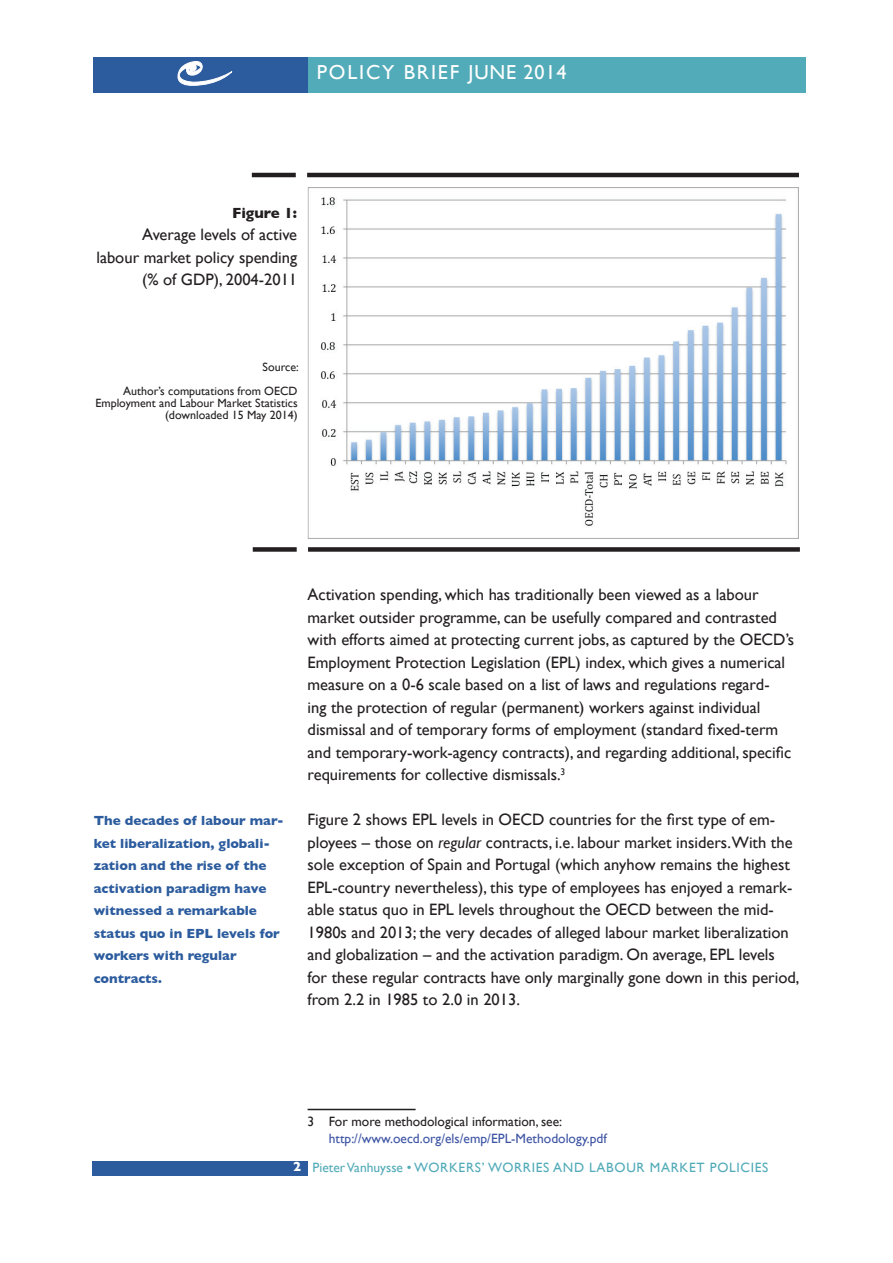
<style>
.page{position:relative;width:893px;height:1263px;background:#fff}
.page>*{position:absolute;margin:0;border:0;box-sizing:border-box;transform-origin:0 0}
.t1{font:20.25px "Gill Sans";letter-spacing:.09em;color:#fff}
.t2{font:16.5px/22.5px "Gill Sans";color:#231f20}
.t3{font:700 15px "Gill Sans";color:#231f20}
.t4{font:700 13.5px/22.5px "Gill Sans";color:#2c5c9e}
.t5{font:13.5px "Gill Sans";letter-spacing:.05em;color:#52abb8}
.t6{font:13.5px "Gill Sans";color:#3d54a4}
.t7{font:13.5px "Gill Sans";color:#231f20}
.t8{font:700 13.5px "Gill Sans";color:#fff}
.t9{font:12px/24px "Gill Sans";color:#231f20;text-align:right}
.s1{font-style:italic}
</style>
<div class="page">
<div style="left:308px;top:57px;width:498px;height:35px;background:#52abb8"></div>
<div style="left:94px;top:57px;width:214px;height:35px;background:#2c5c9e"></div>
<svg style="left:178px;top:61px;width:54px;height:25px"></svg>
<div style="left:92px;top:1161px;width:216px;height:14px;background:#2c5c9e"></div>
<hr style="left:308px;top:1109px;width:108px;height:1px;background:#231f20">
<hr style="left:252px;top:173px;width:44px;height:4px;background:#231f20">
<hr style="left:307px;top:173px;width:492px;height:4px;background:#231f20">
<div style="left:253px;top:547px;width:44px;height:5px;background:#231f20"></div>
<div style="left:308px;top:547px;width:492px;height:5px;background:#231f20"></div>
<img style="left:308px;top:188px;width:490px;height:350px">
<p class="t1" style="left:317px;top:60px;width:251px">Policy Brief june 2014</p>
<p class="t3" style="left:232px;top:204px;width:67px">Figure 1:</p>
<p class="t2" style="left:96px;top:223px;width:202px;text-align:right">Average levels of active labour market policy spending (% of GDP), 2004-2011</p>
<p class="t9" style="left:123px;top:354px;width:177px">Source:<br>Author’s computations from OECD</p>
<p class="t9" style="left:95px;top:396px;width:204px;line-height:12px">Employment and Labour Market Statistics (downloaded 15 May 2014)</p>
<p class="t4" style="left:94px;top:809px;width:191px">The decades of labour mar&shy;ket liberalization, globali&shy;zation and the rise of the activation paradigm have witnessed a remarkable status quo in EPL levels for workers with regular contracts.</p>
<p class="t2" style="left:308px;top:583px;width:488px">Activation spending, which has traditionally been viewed as a labour market outsider programme, can be usefully compared and contrasted with efforts aimed at protecting current jobs, as captured by the OECD’s Employment Protection Legislation (EPL) index, which gives a numerical measure on a 0-6 scale based on a list of laws and regulations regard-<br>ing the protection of regular (permanent) workers against individual dismissal and of temporary forms of employment (standard fixed-term and temporary-work-agency contracts), and regarding additional, specific requirements for collective dismissals.<sup>3</sup></p>
<p class="t2" style="left:308px;top:808px;width:493px">Figure 2 shows EPL levels in OECD countries for the first type of em&shy;ployees – those on <span class="s1">regular</span> contracts, i.e. labour market insiders.With the sole exception of Spain and Portugal (which anyhow remains the highest EPL-country nevertheless), this type of employees has enjoyed a remark&shy;able status quo in EPL levels throughout the OECD between the mid-1980s and 2013; the very decades of alleged labour market liberalization and globalization – and the activation paradigm. On average, EPL levels<br>for these regular contracts have only marginally gone down in this period, from 2.2 in 1985 to 2.0 in 2013.</p>
<p class="t7" style="left:308px;top:1113px;width:256px">3 For more methodological information, see:</p>
<p class="t6" style="left:329px;top:1130px;width:280px">http://www.oecd.org/els/emp/EPL-Methodology.pdf</p>
<p class="t8" style="left:293px;top:1159px;width:10px">2</p>
<p class="t5" style="left:313px;top:1159px;width:457px">Pieter Vanhuysse • worke rs’ worries and labour market polic ies</p>
</div>
